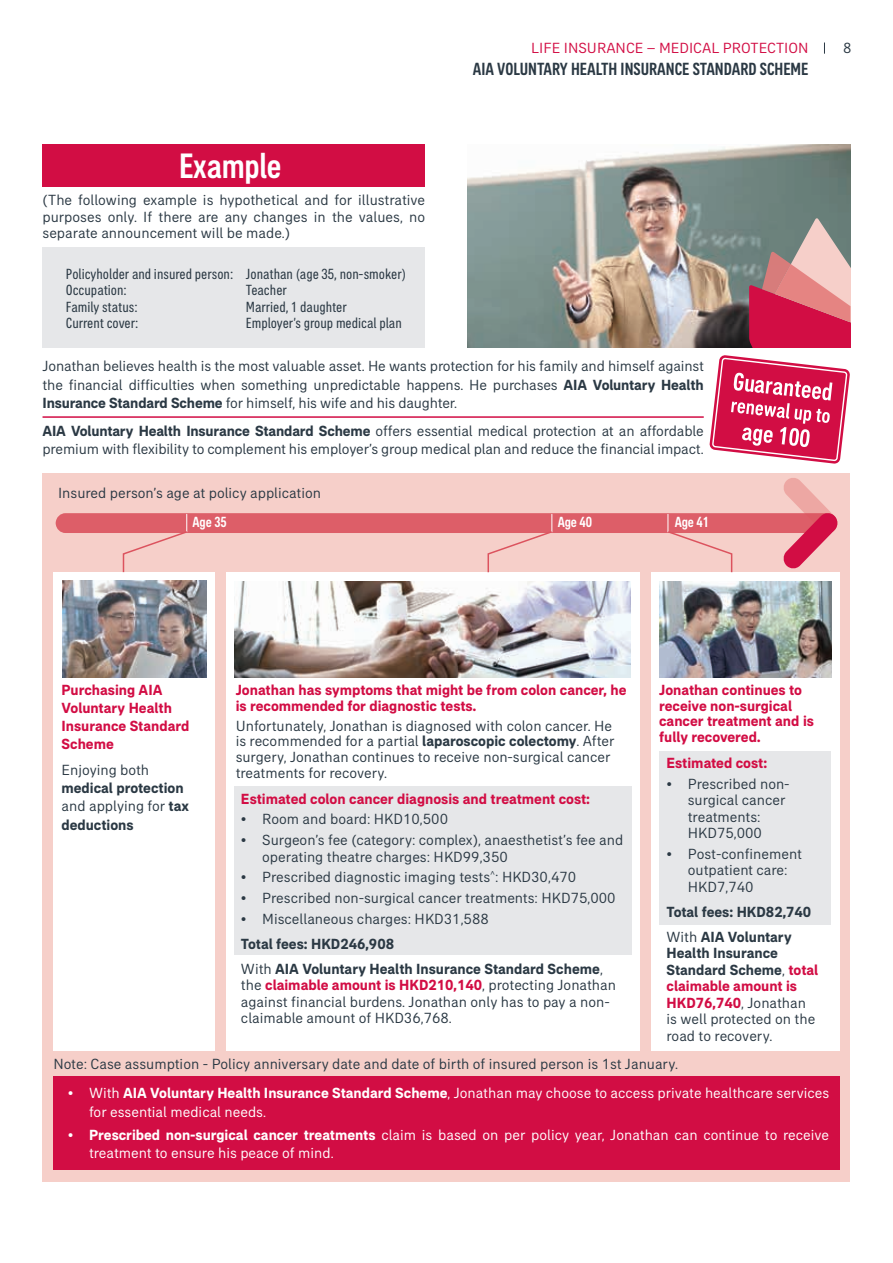
<style>
.page{position:relative;width:893px;height:1263px;background:#fff}
.page>*{position:absolute;margin:0;border:0;box-sizing:border-box;transform-origin:0 0}
.t1{font:500 condensed 36px "AIA Everest";letter-spacing:-.005em;color:#fff}
.t2{font:500 condensed 18px "AIA Everest";color:#2b3944}
.t3{font:15px/16.5px "AIA Everest";color:#2b3944}
.t4{font:700 15px/15.8px "AIA Everest";color:#d20d44}
.t5{font:15px/18.6px "AIA Everest";color:#fff}
.t6{font:700 15px/25px "AIA Everest";color:#2b3944}
.t7{font:condensed 15px/16.5px "AIA Everest";color:#2b3944}
.t8{font:15px "AIA Everest";color:#d20d44}
.t9{font:500 condensed 15px "AIA Everest";letter-spacing:-.005em;color:#fff}
.s1{font-weight:700}
.s2{font-weight:400}
.s3{font-weight:700;color:#d20d44}
</style>
<div class="page">
<div style="left:43px;top:145px;width:382px;height:42px;background:#d20d44"></div>
<div style="left:43px;top:248px;width:382px;height:100px;background:#e6e7e9"></div>
<hr style="left:43px;top:416px;width:661px;height:2px;background:#d20d44">
<div style="left:43px;top:473px;width:807px;height:708px;background:#f6cfc9"></div>
<img style="left:468px;top:145px;width:382px;height:203px">
<svg style="left:749px;top:218px;width:101px;height:130px;background:#c06978"></svg>
<div style="left:651px;top:572px;width:188px;height:479px;background:#fff"></div>
<div style="left:226px;top:572px;width:414px;height:479px;background:#fff"></div>
<div style="left:53px;top:1076px;width:786px;height:94px;background:#d20d44"></div>
<img style="left:235px;top:581px;width:396px;height:97px">
<div style="left:235px;top:787px;width:397px;height:168px;background:#e6e7e9"></div>
<img style="left:659px;top:581px;width:172px;height:97px">
<div style="left:659px;top:751px;width:172px;height:173px;background:#e6e7e9"></div>
<div style="left:53px;top:572px;width:162px;height:479px;background:#fff"></div>
<img style="left:62px;top:581px;width:145px;height:97px">
<svg style="left:56px;top:478px;width:782px;height:95px"></svg>
<svg style="left:709px;top:355px;width:141px;height:109px"></svg>
<p class="t8" style="left:531px;top:39px;width:279px">LIFE INSURANCE – MEDICAL PROTECTION</p>
<h1 class="t1" style="left:179px;top:145px;width:104px">Example</h1>
<p class="t3" style="left:43px;top:192px;width:384px;text-align:justify">(The following example is hypothetical and for illustrative purposes only. If there are any changes in the values, no separate announcement will be made.)</p>
<p class="t7" style="left:66px;top:265px;width:342px">Policyholder and insured person: Jonathan (age 35, non-smoker)<br>Occupation:</p>
<p class="t7" style="left:246px;top:281px;width:42px">Teacher</p>
<p class="t7" style="left:66px;top:298px;width:73px">Family status:</p>
<p class="t7" style="left:246px;top:298px;width:102px">Married, 1 daughter</p>
<p class="t7" style="left:66px;top:314px;width:74px">Current cover:</p>
<p class="t7" style="left:246px;top:314px;width:157px">Employer’s group medical plan</p>
<p class="t2" style="left:473px;top:59px;width:337px">AIA VOLUNTARY HEALTH INSURANCE STANDARD SCHEME</p>
<p class="t3" style="left:43px;top:357px;width:663px;line-height:18.6px;text-align:justify">Jonathan believes health is the most valuable asset. He wants protection for his family and himself against the financial difficulties when something unpredictable happens. He purchases <span class="s1">AIA Voluntary Health Insurance Standard Scheme</span> for himself, his wife and his daughter.</p>
<p class="t3" style="left:43px;top:421px;width:663px;line-height:18.6px"><span class="s1">AIA Voluntary Health Insurance Standard Scheme</span> offers essential medical protection at an affordable premium with flexibility to complement his employer’s group medical plan and reduce the financial impact.</p>
<p class="t3" style="left:58px;top:484px;width:265px">Insured person’s age at policy application</p>
<p class="t9" style="left:193px;top:514px;width:36px">Age 35</p>
<p class="t9" style="left:558px;top:514px;width:36px">Age 40</p>
<p class="t9" style="left:675px;top:514px;width:36px">Age 41</p>
<p class="t3" style="left:843px;top:39px;width:10px">8</p>
<p class="t4" style="left:62px;top:681px;width:129px;line-height:18px">Purchasing AIA<br>Voluntary Health<br>Insurance Standard<br>Scheme</p>
<p class="t3" style="left:62px;top:762px;width:89px">Enjoying both</p>
<p class="t6" style="left:62px;top:779px;width:129px;line-height:18px">medical protection <span class="s2">and applying for</span> tax deductions</p>
<p class="t4" style="left:236px;top:682px;width:392px">Jonathan has symptoms that might be from colon cancer, he is recommended for diagnostic tests.</p>
<p class="t3" style="left:236px;top:717px;width:380px;line-height:15.8px">Unfortunately, Jonathan is diagnosed with colon cancer. He is recommended for a partial <span class="s1">laparoscopic colectomy</span>. After surgery, Jonathan continues to receive non-surgical cancer treatments for recovery.</p>
<p class="t4" style="left:241px;top:790px;width:351px">Estimated colon cancer diagnosis and treatment cost:</p>
<p class="t3" style="left:241px;top:811px;width:209px">• Room and board: HKD10,500</p>
<p class="t3" style="left:262px;top:832px;width:363px;text-indent:-21px">• Surgeon’s fee (category: complex), anaesthetist’s fee and operating theatre charges: HKD99,350</p>
<p class="t3" style="left:241px;top:869px;width:337px">• Prescribed diagnostic imaging tests<sup>^</sup>: HKD30,470</p>
<p class="t3" style="left:241px;top:890px;width:376px">• Prescribed non-surgical cancer treatments: HKD75,000</p>
<p class="t3" style="left:241px;top:910px;width:249px">• Miscellaneous charges: HKD31,588</p>
<p class="t6" style="left:241px;top:931px;width:363px">Total fees: HKD246,908<br><span class="s2">With</span> AIA Voluntary Health Insurance Standard Scheme<span class="s2">,</span></p>
<p class="t3" style="left:241px;top:977px;width:377px">the <span class="s3">claimable amount is HKD210,140</span>, protecting Jonathan against financial burdens. Jonathan only has to pay a non&shy;claimable amount of HKD36,768.</p>
<p class="t4" style="left:659px;top:682px;width:156px">Jonathan continues to receive non-surgical cancer treatment and is fully recovered.</p>
<p class="t4" style="left:666px;top:754px;width:102px">Estimated cost:</p>
<p class="t3" style="left:688px;top:775px;width:103px;text-indent:-21px">• Prescribed non&shy;surgical cancer treatments:<br>HKD75,000</p>
<p class="t3" style="left:688px;top:845px;width:116px;text-indent:-21px">• Post-confinement outpatient care:<br>HKD7,740</p>
<p class="t6" style="left:666px;top:899px;width:146px">Total fees: HKD82,740<br><span class="s2">With</span> AIA Voluntary</p>
<p class="t3" style="left:666px;top:945px;width:153px"><span class="s1">Health Insurance<br>Standard Scheme</span>, <span class="s3">total claimable amount is<br>HKD76,740</span>, Jonathan is well protected on the road to recovery.</p>
<p class="t3" style="left:53px;top:1055px;width:626px">Note: Case assumption - Policy anniversary date and date of birth of insured person is 1st January.</p>
<p class="t5" style="left:89px;top:1084px;width:742px;text-indent:-21px">• With <span class="s1">AIA Voluntary Health Insurance Standard Scheme</span>, Jonathan may choose to access private healthcare services for essential medical needs.</p>
<p class="t5" style="left:89px;top:1125px;width:742px;text-indent:-21px">• <span class="s1">Prescribed non-surgical cancer treatments</span> claim is based on per policy year, Jonathan can continue to receive treatment to ensure his peace of mind.</p>
</div>
